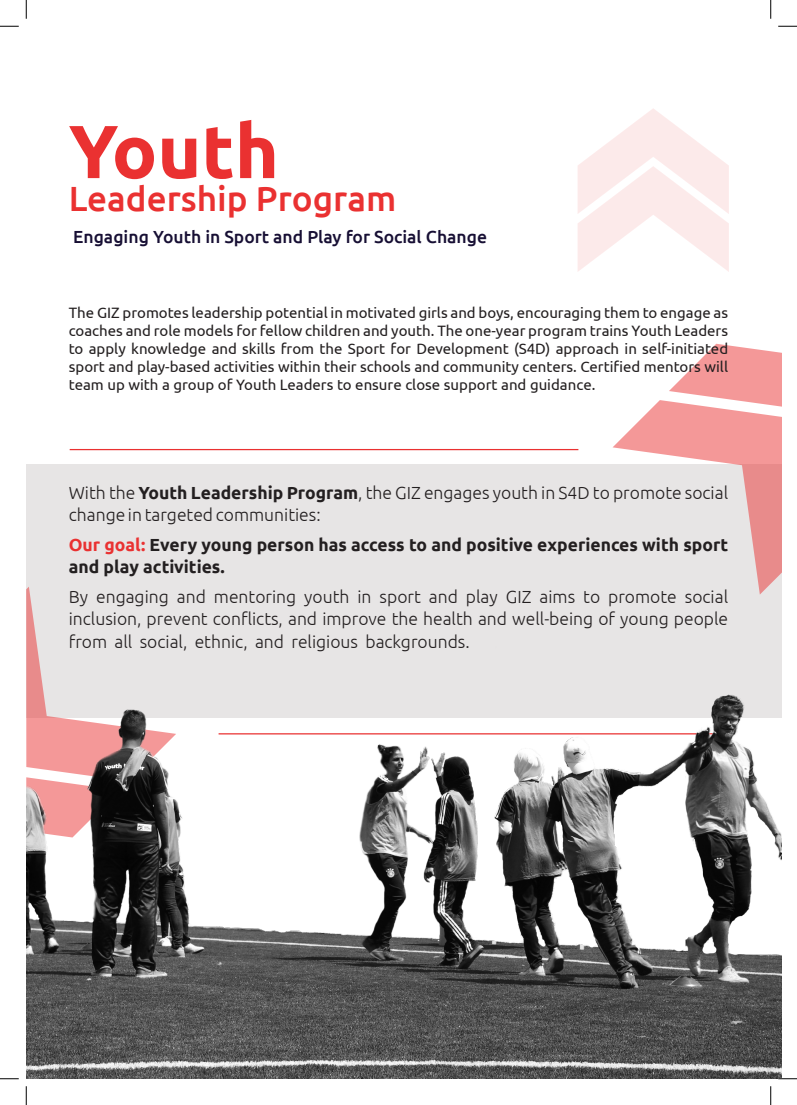
<style>
.page{position:relative;width:797px;height:1105px;background:#fff}
.page>*{position:absolute;margin:0;border:0;box-sizing:border-box;transform-origin:0 0}
.t1{font:700 75px "Ubuntu";color:#ea3131}
.t2{font:500 35px "Ubuntu";color:#ea3131}
.t3{font:300 17.5px/22.5px "Ubuntu";color:#231f20}
.t4{font:700 17.5px/22.5px "Ubuntu";color:#231f20}
.t5{font:500 17.5px "Ubuntu";color:#170f34}
.t6{font:15px/18px "Ubuntu";color:#231f20;text-align:justify}
.s1{font-weight:700}
.s2{color:#ea3131}
</style>
<div class="page">
<div style="left:26px;top:464px;width:755px;height:253px;background:#e7e5e5"></div>
<svg style="left:612px;top:344px;width:169px;height:231px"></svg>
<hr style="left:70px;top:449px;width:508px;height:1px;background:#ea3131">
<svg style="left:578px;top:108px;width:151px;height:164px"></svg>
<img style="left:26px;top:575px;width:755px;height:504px">
<svg style="left:0;top:25px;width:19px;height:2px"></svg>
<svg style="left:778px;top:25px;width:19px;height:2px"></svg>
<svg style="left:0;top:1078px;width:19px;height:1px"></svg>
<svg style="left:778px;top:1078px;width:19px;height:1px"></svg>
<svg style="left:25px;top:0;width:2px;height:19px"></svg>
<svg style="left:25px;top:1086px;width:2px;height:19px"></svg>
<svg style="left:770px;top:0;width:1px;height:19px"></svg>
<svg style="left:770px;top:1086px;width:1px;height:19px"></svg>
<p class="t1" style="left:69px;top:106px;width:212px">Youth</p>
<p class="t2" style="left:69px;top:176px;width:329px">Leadership Program</p>
<p class="t5" style="left:73px;top:226px;width:415px">Engaging Youth in Sport and Play for Social Change</p>
<p class="t6" style="left:69px;top:303px;width:661px">The GIZ promotes leadership potential in motivated girls and boys, encouraging them to engage as coaches and role models for fellow children and youth. The one-year program trains Youth Leaders to apply knowledge and skills from the Sport for Development (S4D) approach in self-initiated sport and play-based activities within their schools and community centers. Certified mentors will team up with a group of Youth Leaders to ensure close support and guidance.</p>
<p class="t3" style="left:69px;top:481px;width:661px">With the <span class="s1">Youth Leadership Program</span>, the GIZ engages youth in S4D to promote social change in targeted communities:</p>
<p class="t4" style="left:69px;top:533px;width:661px"><span class="s2">Our goal:</span> Every young person has access to and positive experiences with sport and play activities.</p>
<p class="t3" style="left:69px;top:585px;width:661px;text-align:justify">By engaging and mentoring youth in sport and play GIZ aims to promote social inclusion, prevent conflicts, and improve the health and well-being of young people from all social, ethnic, and religious backgrounds.</p>
</div>
